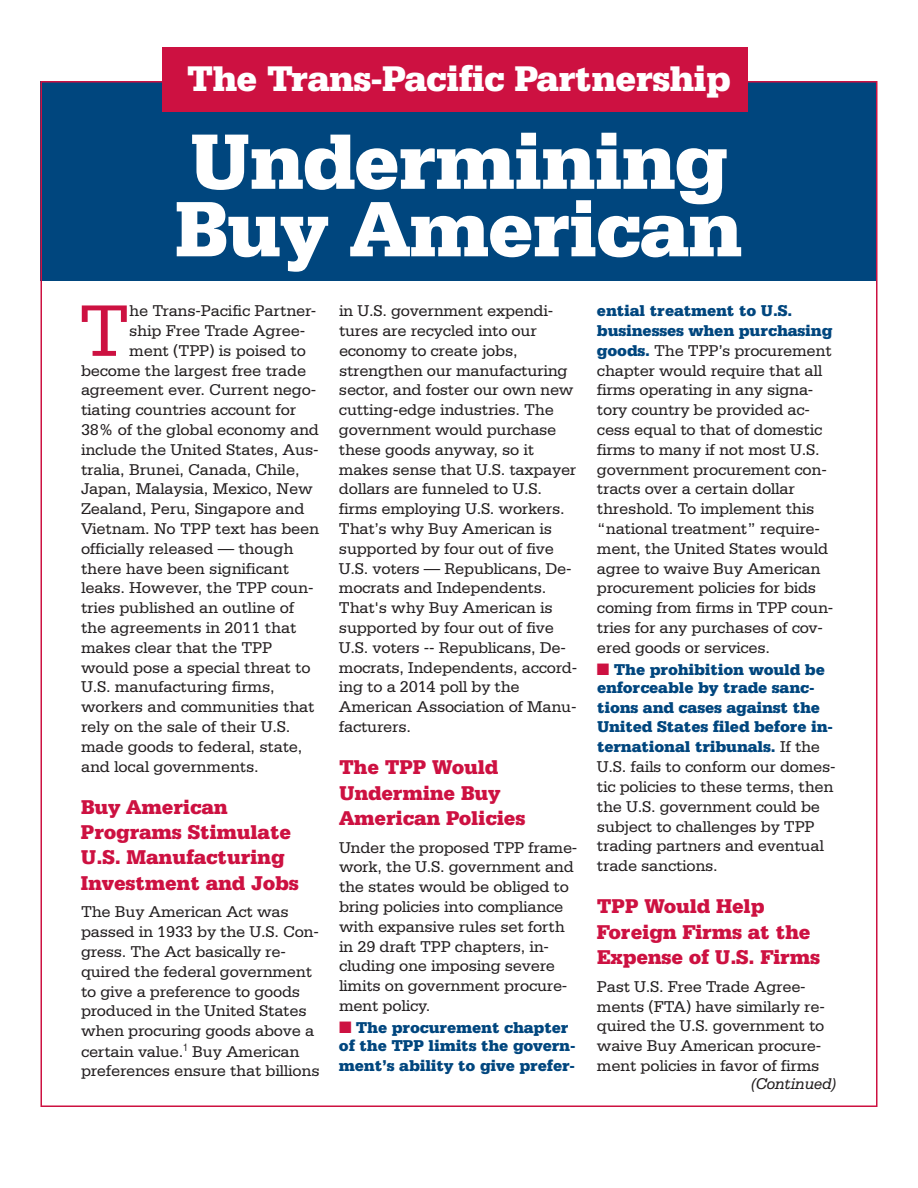
<style>
.page{position:relative;width:918px;height:1188px;background:#fff}
.page>*{position:absolute;margin:0;border:0;box-sizing:border-box;transform-origin:0 0}
.t1{font:900 82.5px/67.5px "Serifa BT";letter-spacing:-.02em;color:#fff}
.t2{font:76.95px "Serifa";color:#cd1141}
.t3{font:900 37.5px "Serifa BT";letter-spacing:-.02em;color:#fff}
.t4{font:900 21px/25.2px "Serifa BT";letter-spacing:-.01em;color:#cd1141}
.t5{font:16.5px/19.8px "Serifa";letter-spacing:-.015em;color:#231f20}
.t6{font:900 16.5px/17.7px "Serifa BT";letter-spacing:-.01em;color:#00467e}
.t7{font:italic 16.5px "Serifa BT";letter-spacing:-.01em;color:#231f20}
.s1{color:#cd1141}
.s2{font-family:"Serifa BT";font-weight:900;color:#00467e}
.s3{font-family:"Serifa";font-weight:400;color:#231f20}
</style>
<div class="page">
<div style="left:40px;top:81px;width:838px;height:199px;background:#00467e"></div>
<div style="left:162px;top:47px;width:585px;height:65px;background:#cd1141"></div>
<h3 class="t3" style="left:187px;top:67px;width:546px">The Trans-Pacific Partnership</h3>
<h1 class="t1" style="left:175px;top:135px;width:569px">Undermining<br>Buy American</h1>
<h2 class="t2" style="left:79px;top:306px;width:53px">T</h2>
<p class="t5" style="left:129px;top:302px;width:189px">he Trans-Pacific Partner-</p>
<p class="t5" style="left:129px;top:322px;width:178px">ship Free Trade Agree-</p>
<p class="t5" style="left:129px;top:342px;width:178px">ment (TPP) is poised to</p>
<p class="t5" style="left:81px;top:362px;width:227px">become the largest free trade</p>
<p class="t5" style="left:81px;top:382px;width:237px">agreement ever. Current nego-</p>
<p class="t5" style="left:81px;top:401px;width:217px">tiating countries account for</p>
<p class="t5" style="left:81px;top:421px;width:240px">38% of the global economy and</p>
<p class="t5" style="left:81px;top:441px;width:239px">include the United States, Aus-</p>
<p class="t5" style="left:81px;top:461px;width:220px">tralia, Brunei, Canada, Chile,</p>
<p class="t5" style="left:81px;top:481px;width:233px">Japan, Malaysia, Mexico, New</p>
<p class="t5" style="left:81px;top:500px;width:225px">Zealand, Peru, Singapore and</p>
<p class="t5" style="left:81px;top:520px;width:240px">Vietnam. No TPP text has been</p>
<p class="t5" style="left:81px;top:540px;width:214px">officially released — though</p>
<p class="t5" style="left:81px;top:560px;width:210px">there have been significant</p>
<p class="t5" style="left:81px;top:580px;width:234px">leaks. However, the TPP coun-</p>
<p class="t5" style="left:81px;top:599px;width:215px">tries published an outline of</p>
<p class="t5" style="left:81px;top:619px;width:217px">the agreements in 2011 that</p>
<p class="t5" style="left:81px;top:639px;width:193px">makes clear that the TPP</p>
<p class="t5" style="left:81px;top:659px;width:231px">would pose a special threat to</p>
<p class="t5" style="left:81px;top:679px;width:195px">U.S. manufacturing firms,</p>
<p class="t5" style="left:81px;top:698px;width:235px">workers and communities that</p>
<p class="t5" style="left:81px;top:718px;width:211px">rely on the sale of their U.S.</p>
<p class="t5" style="left:81px;top:738px;width:223px">made goods to federal, state,</p>
<p class="t5" style="left:81px;top:758px;width:179px">and local governments.</p>
<p class="t4" style="left:81px;top:796px;width:219px">Buy American<br>Programs Stimulate<br>U.S. Manufacturing<br>Investment and Jobs</p>
<p class="t5" style="left:81px;top:904px;width:240px">The Buy American Act was passed in 1933 by the U.S. Con&shy;gress. The Act basically re&shy;quired the federal government to give a preference to goods produced in the United States when procuring goods above a certain value.<sup>1</sup> Buy American preferences ensure that billions</p>
<p class="t5" style="left:339px;top:302px;width:240px">in U.S. government expendi&shy;tures are recycled into our economy to create jobs, strengthen our manufacturing sector, and foster our own new cutting-edge industries. The government would purchase these goods anyway, so it makes sense that U.S. taxpayer dollars are funneled to U.S. firms employing U.S. workers.<br>That’s why Buy American is supported by four out of five<br>U.S. voters — Republicans, De&shy;mocrats and Independents.<br>That's why Buy American is supported by four out of five<br>U.S. voters -- Republicans, De&shy;mocrats, Independents, accord&shy;ing to a 2014 poll by the<br>American Association of Manu&shy;facturers.</p>
<p class="t4" style="left:339px;top:757px;width:188px">The TPP Would<br>Undermine Buy<br>American Policies</p>
<p class="t5" style="left:339px;top:839px;width:240px">Under the proposed TPP frame&shy;work, the U.S. government and the states would be obliged to bring policies into compliance with expansive rules set forth in 29 draft TPP chapters, in&shy;cluding one imposing severe limits on government procure&shy;ment policy.</p>
<p class="t6" style="left:339px;top:1020px;width:238px"><span class="s1">■</span> The procurement chapter of the TPP limits the govern-</p>
<p class="t6" style="left:339px;top:1058px;width:237px">ment’s ability to give prefer-</p>
<p class="t6" style="left:597px;top:302px;width:237px;line-height:19.8px">ential treatment to U.S. businesses when purchasing</p>
<p class="t5" style="left:597px;top:342px;width:238px"><span class="s2">goods.</span> The TPP’s procurement chapter would require that all firms operating in any signa&shy;tory country be provided ac&shy;cess equal to that of domestic firms to many if not most U.S. government procurement con&shy;tracts over a certain dollar threshold. To implement this “national treatment” require&shy;ment, the United States would agree to waive Buy American procurement policies for bids coming from firms in TPP coun&shy;tries for any purchases of cov&shy;ered goods or services.</p>
<p class="t6" style="left:597px;top:662px;width:229px"><span class="s1">■</span> The prohibition would be enforceable by trade sanc-</p>
<p class="t6" style="left:597px;top:699px;width:238px;line-height:20px">tions and cases against the<br>United States filed before in&shy;ternational tribunals. <span class="s3">If the</span></p>
<p class="t5" style="left:597px;top:758px;width:240px">U.S. fails to conform our domes&shy;tic policies to these terms, then the U.S. government could be subject to challenges by TPP trading partners and eventual trade sanctions.</p>
<p class="t4" style="left:597px;top:896px;width:225px">TPP Would Help<br>Foreign Firms at the<br>Expense of U.S. Firms</p>
<p class="t5" style="left:597px;top:978px;width:229px">Past U.S. Free Trade Agree&shy;ments (FTA) have similarly re&shy;quired the U.S. government to waive Buy American procure&shy;ment policies in favor of firms</p>
<p class="t7" style="left:751px;top:1079px;width:88px">(Continued)</p>
</div>
